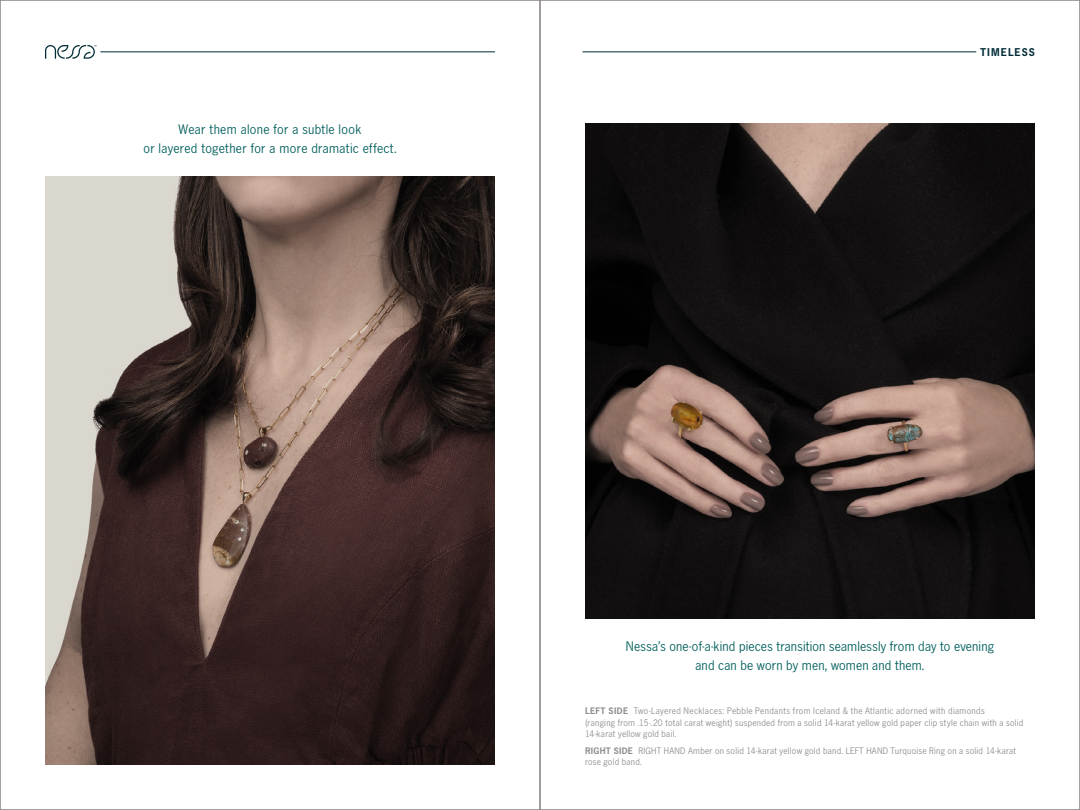
<style>
.page{position:relative;width:1080px;height:810px;background:#fff}
.page>*{position:absolute;margin:0;border:0;box-sizing:border-box;transform-origin:0 0}
.t1{font:13.75px/18.8px "News Gothic BQ";letter-spacing:.02em;color:#005e5c;text-align:center}
.t2{font:700 11.25px "News Gothic BQ";letter-spacing:.095em;color:#002c37}
.t3{font:9.38px/11.2px "News Gothic BQ";letter-spacing:.03em;color:#908c8b}
.s1{font-weight:700}
</style>
<div class="page">
<img style="left:45px;top:176px;width:450px;height:589px">
<hr style="left:100px;top:52px;width:395px;height:1px;background:#002c37">
<hr style="left:583px;top:52px;width:393px;height:1px;background:#002c37">
<img style="left:585px;top:124px;width:450px;height:495px">
<svg style="left:45px;top:45px;width:51px;height:14px"></svg>
<h1 class="t1" style="left:143px;top:120px;width:255px">Wear them alone for a subtle look<br>or layered together for a more dramatic effect.</h1>
<p class="t2" style="left:980px;top:45px;width:56px">TIMELESS</p>
<h1 class="t1" style="left:626px;top:638px;width:370px">Nessa’s one-of-a-kind pieces transition seamlessly from day to evening and can be worn by men, women and them.</h1>
<p class="t3" style="left:585px;top:706px;width:440px"><span class="s1">LEFT SIDE</span> Two-Layered Necklaces: Pebble Pendants from Iceland &amp; the Atlantic adorned with diamonds<br>(ranging from .15-.20 total carat weight) suspended from a solid 14-karat yellow gold paper clip style chain with a solid<br>14-karat yellow gold bail.</p>
<p class="t3" style="left:585px;top:745px;width:433px"><span class="s1">RIGHT SIDE</span> RIGHT HAND Amber on solid 14-karat yellow gold band. LEFT HAND Turquoise Ring on a solid 14-karat rose gold band.</p>
</div>
